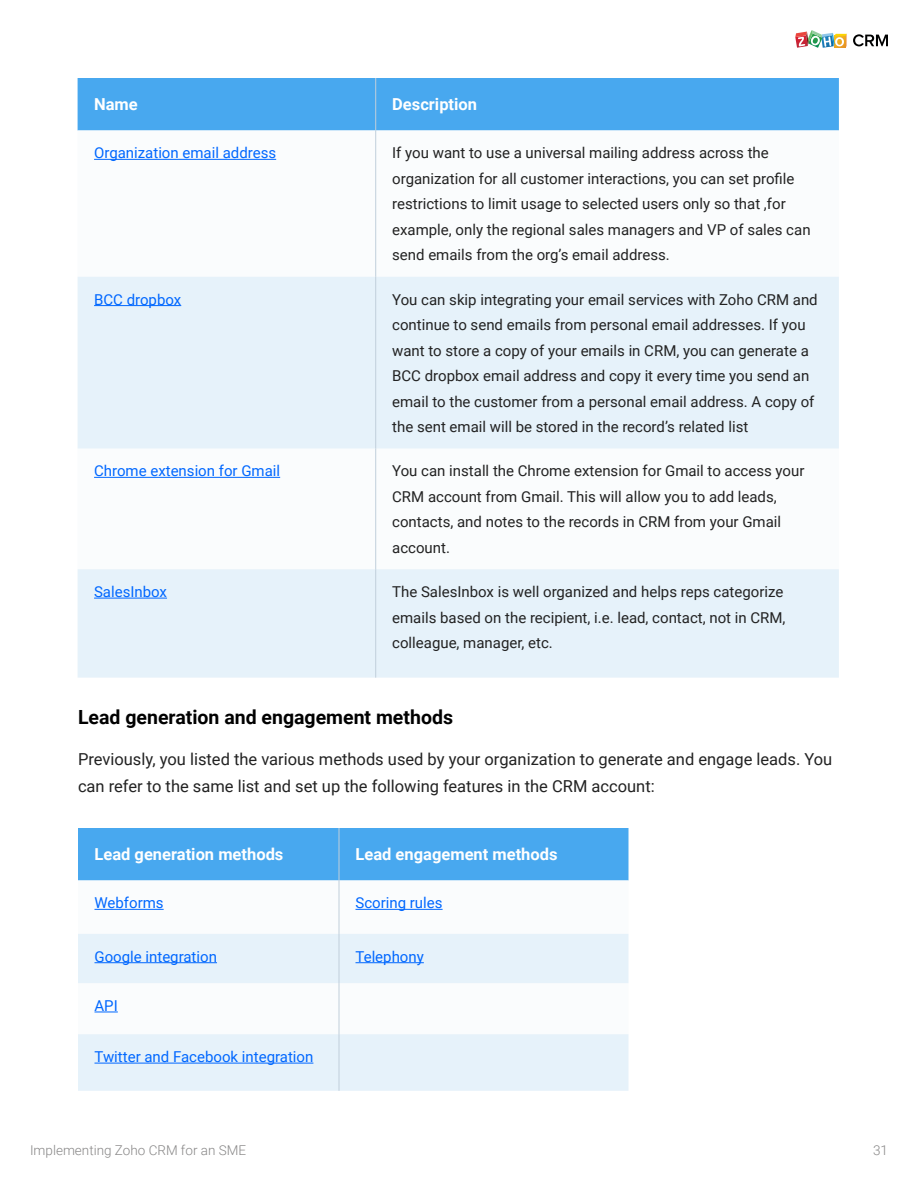
<style>
.page{position:relative;width:918px;height:1188px;background:#fff}
.page>*{position:absolute;margin:0;border:0;box-sizing:border-box;transform-origin:0 0}
.t1{font:700 19.5px "Roboto";color:#000}
.t2{font:16.5px/27px "Roboto";color:#222}
.t3{font:700 16.5px "Roboto";color:#fff}
.t4{font:15px/25.5px "Roboto";color:#222}
.t5{font:15px "Roboto";color:#0067ff}
.t6{font:300 13.5px "Roboto";color:#888787}
</style>
<div class="page">
<svg style="left:795px;top:30px;width:52px;height:18px"></svg>
<svg style="left:853px;top:34px;width:35px;height:12px"></svg>
<div style="left:78px;top:78px;width:761px;height:52px;background:#48a8ef"></div>
<svg style="left:78px;top:277px;width:761px;height:401px;fill:#e6f2fa"></svg>
<hr style="left:375px;top:78px;width:1px;height:52px;background:#c1cfdb">
<hr style="left:375px;top:130px;width:1px;height:147px;background:#c1cfdb">
<hr style="left:375px;top:277px;width:1px;height:171px;background:#c1cfdb">
<hr style="left:375px;top:448px;width:1px;height:121px;background:#c1cfdb">
<hr style="left:375px;top:569px;width:1px;height:109px;background:#c1cfdb">
<hr style="left:94px;top:159px;width:182px;height:1px;background:#0067ff">
<hr style="left:94px;top:305px;width:87px;height:1px;background:#0067ff">
<hr style="left:94px;top:477px;width:186px;height:1px;background:#0067ff">
<hr style="left:94px;top:598px;width:73px;height:1px;background:#0067ff">
<div style="left:78px;top:828px;width:550px;height:52px;background:#48a8ef"></div>
<svg style="left:78px;top:880px;width:550px;height:54px"></svg>
<svg style="left:78px;top:934px;width:550px;height:157px;fill:#e6f2fa"></svg>
<hr style="left:339px;top:828px;width:1px;height:52px;background:#c1cfdb">
<hr style="left:339px;top:881px;width:1px;height:53px;background:#c1cfdb">
<hr style="left:339px;top:934px;width:1px;height:49px;background:#c1cfdb">
<hr style="left:339px;top:983px;width:1px;height:51px;background:#c1cfdb">
<hr style="left:339px;top:1034px;width:1px;height:57px;background:#c1cfdb">
<hr style="left:94px;top:909px;width:70px;height:1px;background:#0067ff">
<hr style="left:356px;top:909px;width:87px;height:1px;background:#0067ff">
<hr style="left:94px;top:962px;width:123px;height:1px;background:#0067ff">
<hr style="left:356px;top:962px;width:68px;height:1px;background:#0067ff">
<svg style="left:94px;top:1012px;width:24px;height:1px"></svg>
<hr style="left:94px;top:1063px;width:219px;height:1px;background:#0067ff">
<p class="t3" style="left:94px;top:93px;width:45px">Name</p>
<p class="t3" style="left:392px;top:93px;width:86px">Description</p>
<p class="t5" style="left:94px;top:142px;width:184px">Organization email address</p>
<p class="t4" style="left:392px;top:140px;width:420px">If you want to use a universal mailing address across the organization for all customer interactions, you can set profile restrictions to limit usage to selected users only so that ,for example, only the regional sales managers and VP of sales can send emails from the org’s email address.</p>
<p class="t5" style="left:94px;top:289px;width:89px">BCC dropbox</p>
<p class="t4" style="left:392px;top:286px;width:427px">You can skip integrating your email services with Zoho CRM and continue to send emails from personal email addresses. If you want to store a copy of your emails in CRM, you can generate a BCC dropbox email address and copy it every time you send an email to the customer from a personal email address. A copy of the sent email will be stored in the record’s related list</p>
<p class="t5" style="left:94px;top:460px;width:188px">Chrome extension for Gmail</p>
<p class="t4" style="left:392px;top:458px;width:414px">You can install the Chrome extension for Gmail to access your CRM account from Gmail. This will allow you to add leads, contacts, and notes to the records in CRM from your Gmail account.</p>
<p class="t5" style="left:94px;top:581px;width:74px">SalesInbox</p>
<p class="t4" style="left:392px;top:578px;width:395px">The SalesInbox is well organized and helps reps categorize emails based on the recipient, i.e. lead, contact, not in CRM, colleague, manager, etc.</p>
<h1 class="t1" style="left:78px;top:704px;width:377px">Lead generation and engagement methods</h1>
<p class="t2" style="left:78px;top:745px;width:756px">Previously, you listed the various methods used by your organization to generate and engage leads. You can refer to the same list and set up the following features in the CRM account:</p>
<p class="t3" style="left:94px;top:843px;width:190px">Lead generation methods</p>
<p class="t3" style="left:355px;top:843px;width:204px">Lead engagement methods</p>
<p class="t5" style="left:94px;top:892px;width:71px">Webforms</p>
<p class="t5" style="left:356px;top:892px;width:89px">Scoring rules</p>
<p class="t5" style="left:94px;top:946px;width:124px">Google integration</p>
<p class="t5" style="left:356px;top:946px;width:70px">Telephony</p>
<p class="t5" style="left:94px;top:995px;width:25px">API</p>
<p class="t5" style="left:94px;top:1046px;width:220px">Twitter and Facebook integration</p>
<p class="t6" style="left:30px;top:1141px;width:218px">Implementing Zoho CRM for an SME</p>
<p class="t6" style="left:873px;top:1141px;width:16px">31</p>
</div>
